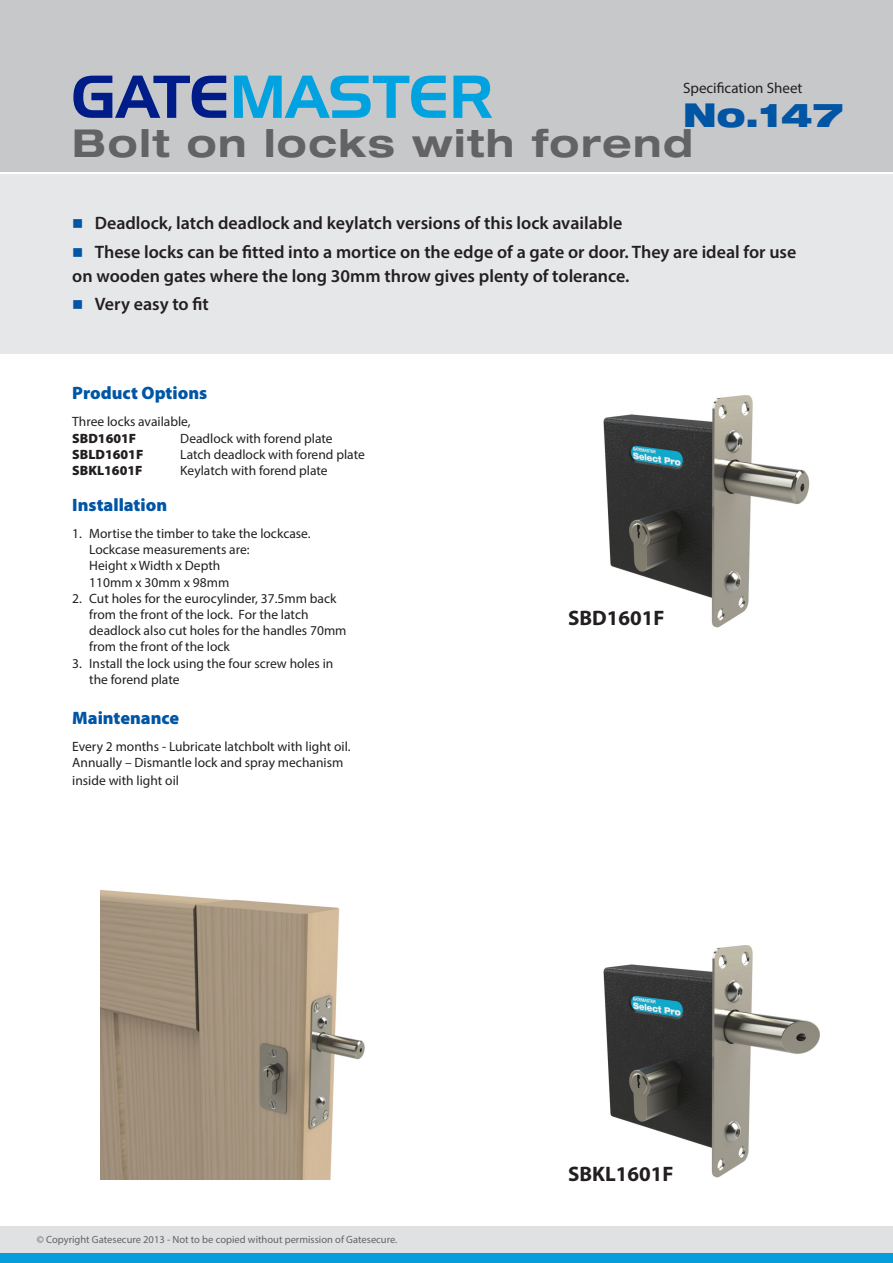
<style>
.page{position:relative;width:893px;height:1263px;background:#fff}
.page>*{position:absolute;margin:0;border:0;box-sizing:border-box;transform-origin:0 0}
.t1{font:700 expanded 38.4px "Helvetica Neue LT Std";letter-spacing:.04em;color:#636366}
.t2{font:900 expanded 33px "Helvetica Neue LT Std";color:#0155a5}
.t3{font:700 21px "Myriad Pro";color:#231f20}
.t4{font:600 18px/24px "Myriad Pro";color:#231f20}
.t5{font:900 18px "Myriad Pro";color:#0155a5}
.t6{font:15px "Myriad Pro";color:#231f20}
.t7{font:13.5px "Myriad Pro";color:#231f20}
.t8{font:900 13.5px "Myriad Pro";color:#231f20}
.t9{font:10.5px "Myriad Pro";color:#636366}
.s1{color:#0155a5}
</style>
<div class="page">
<div style="left:0;top:0;width:893px;height:171px;background:#c7c8ca"></div>
<div style="left:0;top:174px;width:893px;height:180px;background:#e6e7e9"></div>
<div style="left:0;top:1227px;width:893px;height:26px;background:#e0e1e3"></div>
<div style="left:0;top:1253px;width:893px;height:10px;background:#069ddc"></div>
<img style="left:603px;top:395px;width:207px;height:233px">
<img style="left:101px;top:889px;width:264px;height:290px">
<img style="left:603px;top:945px;width:217px;height:233px">
<svg style="left:73px;top:76px;width:153px;height:42px"></svg>
<svg style="left:234px;top:76px;width:212px;height:42px"></svg>
<svg style="left:453px;top:76px;width:39px;height:42px"></svg>
<p class="t6" style="left:683px;top:78px;width:121px">Specification Sheet</p>
<p class="t2" style="left:683px;top:94px;width:162px">No.147</p>
<p class="t1" style="left:72px;top:119px;width:622px">Bolt on locks with forend</p>
<p class="t4" style="left:72px;top:211px;width:551px"><span class="s1">■</span> Deadlock, latch deadlock and keylatch versions of this lock available</p>
<p class="t4" style="left:72px;top:239px;width:726px"><span class="s1">■</span> These locks can be fitted into a mortice on the edge of a gate or door. They are ideal for use on wooden gates where the long 30mm throw gives plenty of tolerance.</p>
<p class="t4" style="left:72px;top:291px;width:138px"><span class="s1">■</span> Very easy to fit</p>
<p class="t5" style="left:72px;top:383px;width:137px">Product Options</p>
<p class="t7" style="left:72px;top:413px;width:120px">Three locks available,</p>
<p class="t8" style="left:72px;top:430px;width:65px">SBD1601F</p>
<p class="t7" style="left:180px;top:430px;width:154px">Deadlock with forend plate</p>
<p class="t8" style="left:72px;top:446px;width:73px">SBLD1601F</p>
<p class="t7" style="left:180px;top:446px;width:186px">Latch deadlock with forend plate</p>
<p class="t8" style="left:72px;top:463px;width:72px">SBKL1601F</p>
<p class="t7" style="left:180px;top:462px;width:149px">Keylatch with forend plate</p>
<p class="t5" style="left:72px;top:495px;width:96px">Installation</p>
<p class="t7" style="left:72px;top:525px;width:240px">1. Mortise the timber to take the lockcase.</p>
<p class="t7" style="left:89px;top:541px;width:162px">Lockcase measurements are:</p>
<p class="t7" style="left:89px;top:557px;width:133px">Height x Width x Depth</p>
<p class="t7" style="left:89px;top:574px;width:141px">110mm x 30mm x 98mm</p>
<p class="t7" style="left:72px;top:590px;width:266px">2. Cut holes for the eurocylinder, 37.5mm back</p>
<p class="t7" style="left:89px;top:606px;width:221px">from the front of the lock. For the latch</p>
<p class="t7" style="left:89px;top:622px;width:259px">deadlock also cut holes for the handles 70mm</p>
<p class="t7" style="left:89px;top:638px;width:142px">from the front of the lock</p>
<p class="t7" style="left:72px;top:655px;width:263px">3. Install the lock using the four screw holes in</p>
<p class="t7" style="left:89px;top:671px;width:92px">the forend plate</p>
<p class="t5" style="left:72px;top:708px;width:108px">Maintenance</p>
<p class="t7" style="left:72px;top:738px;width:280px">Every 2 months - Lubricate latchbolt with light oil.</p>
<p class="t7" style="left:72px;top:754px;width:272px">Annually – Dismantle lock and spray mechanism</p>
<p class="t7" style="left:72px;top:772px;width:108px">inside with light oil</p>
<p class="t9" style="left:37px;top:1233px;width:362px">© Copyright Gatesecure 2013 - Not to be copied without permission of Gatesecure.</p>
<p class="t3" style="left:568px;top:604px;width:98px">SBD1601F</p>
<p class="t3" style="left:568px;top:1160px;width:107px">SBKL1601F</p>
</div>
